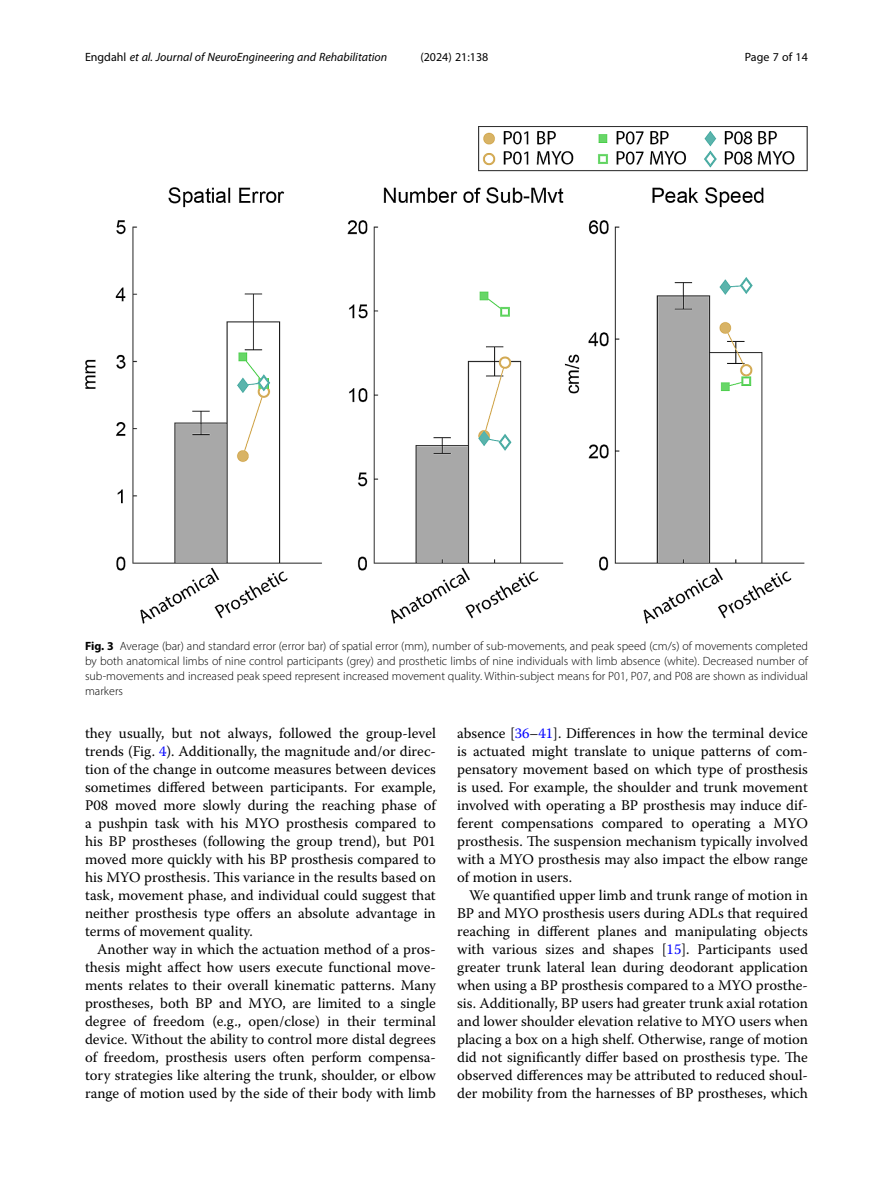
<style>
.page{position:relative;width:893px;height:1191px;background:#fff}
.page>*{position:absolute;margin:0;border:0;box-sizing:border-box;transform-origin:0 0}
.Body_Text_Indent{font:14.7px/18px "Warnock Pro";color:#000;text-align:justify}
.Figure_Caption{font:300 12px/15px "Myriad Pro";color:#000;text-align:justify}
.t1{font:italic 12px "Myriad Pro";color:#000}
.t2{font:12px "Myriad Pro";color:#000}
.s1{font-style:normal}
.s2{font-weight:700}
.s3{color:#00f}
</style>
<div class="page">
<img style="left:85px;top:126px;width:723px;height:497px">
<p class="t1" style="left:85px;top:50px;width:304px"><span class="s1">Engdahl</span> et al. Journal of NeuroEngineering and Rehabilitation</p>
<p class="t2" style="left:420px;top:50px;width:70px">(2024) 21:138</p>
<p class="t2" style="left:745px;top:50px;width:65px">Page 7 of 14</p>
<p class="Figure_Caption" style="left:85px;top:639px;width:724px"><span class="s2">Fig. 3</span> Average (bar) and standard error (error bar) of spatial error (mm), number of sub-movements, and peak speed (cm/s) of movements completed by both anatomical limbs of nine control participants (grey) and prosthetic limbs of nine individuals with limb absence (white). Decreased number of sub-movements and increased peak speed represent increased movement quality. Within-subject means for P01, P07, and P08 are shown as individual markers</p>
<p class="Body_Text_Indent" style="left:85px;top:724px;width:352px">they usually, but not always, followed the group-level trends (Fig. <span class="s3">4</span>). Additionally, the magnitude and/or direc&shy;tion of the change in outcome measures between devices sometimes differed between participants. For example, P08 moved more slowly during the reaching phase of a pushpin task with his MYO prosthesis compared to his BP prostheses (following the group trend), but P01 moved more quickly with his BP prosthesis compared to his MYO prosthesis. This variance in the results based on task, movement phase, and individual could suggest that neither prosthesis type offers an absolute advantage in terms of movement quality.</p>
<p class="Body_Text_Indent" style="left:85px;top:940px;width:352px;text-indent:12px">Another way in which the actuation method of a pros&shy;thesis might affect how users execute functional move&shy;ments relates to their overall kinematic patterns. Many prostheses, both BP and MYO, are limited to a single degree of freedom (e.g., open/close) in their terminal device. Without the ability to control more distal degrees of freedom, prosthesis users often perform compensa&shy;tory strategies like altering the trunk, shoulder, or elbow range of motion used by the side of their body with limb</p>
<p class="Body_Text_Indent" style="left:457px;top:724px;width:352px">absence [<span class="s3">36</span>–<span class="s3">41</span>]. Differences in how the terminal device is actuated might translate to unique patterns of com&shy;pensatory movement based on which type of prosthesis is used. For example, the shoulder and trunk movement involved with operating a BP prosthesis may induce dif&shy;ferent compensations compared to operating a MYO prosthesis. The suspension mechanism typically involved with a MYO prosthesis may also impact the elbow range of motion in users.</p>
<p class="Body_Text_Indent" style="left:457px;top:886px;width:352px;text-indent:12px">We quantified upper limb and trunk range of motion in BP and MYO prosthesis users during ADLs that required reaching in different planes and manipulating objects with various sizes and shapes [<span class="s3">15</span>]. Participants used greater trunk lateral lean during deodorant application when using a BP prosthesis compared to a MYO prosthe&shy;sis. Additionally, BP users had greater trunk axial rotation and lower shoulder elevation relative to MYO users when placing a box on a high shelf. Otherwise, range of motion did not significantly differ based on prosthesis type. The observed differences may be attributed to reduced shoul&shy;der mobility from the harnesses of BP prostheses, which</p>
</div>
